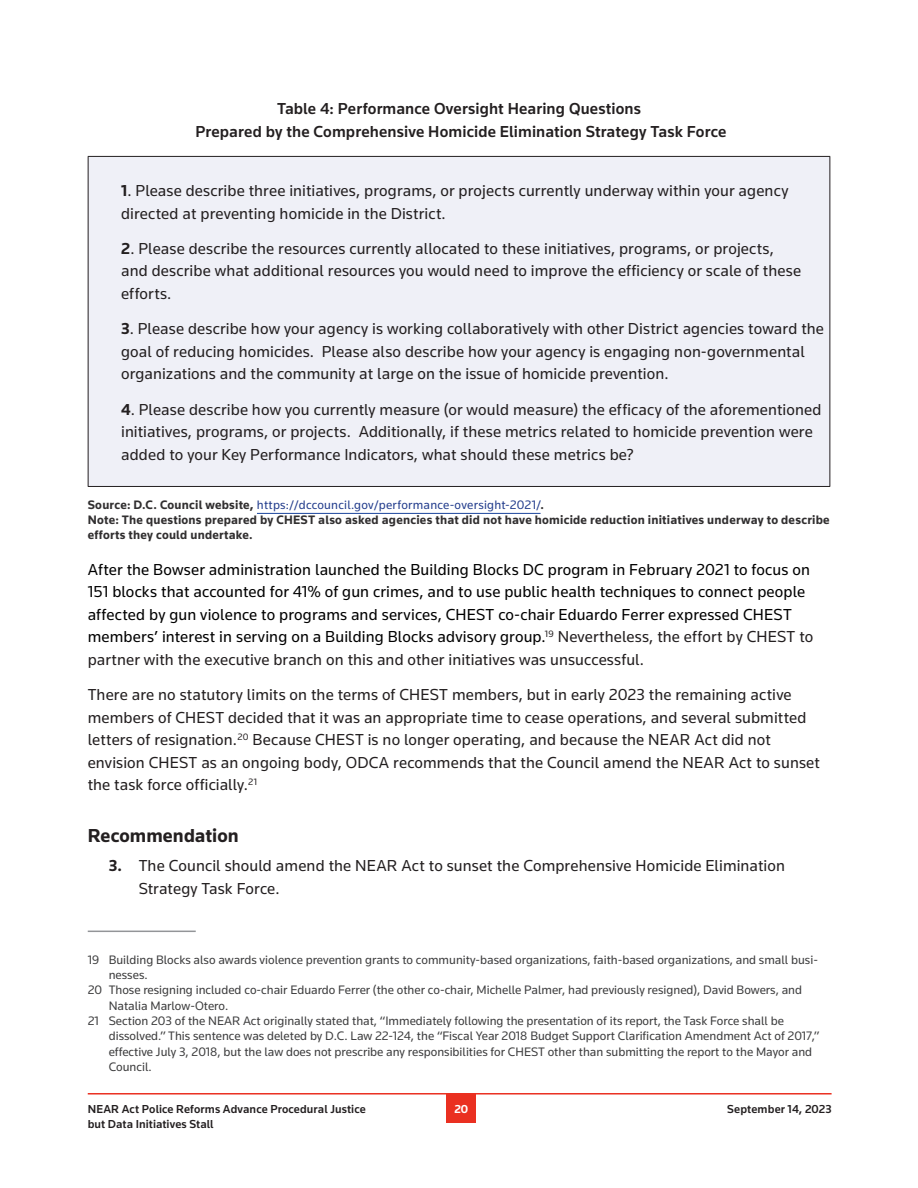
<style>
.page{position:relative;width:918px;height:1188px;background:#fff}
.page>*{position:absolute;margin:0;border:0;box-sizing:border-box;transform-origin:0 0}
.Recommendation{font:700 19.5px "Knowledge";letter-spacing:.005em;color:#231f20}
.body{font:16.5px/22.5px "Knowledge";letter-spacing:.01em;color:#231f20}
.body-2{font:16.5px/22.5px "Knowledge";letter-spacing:.01em;color:#000}
.Figure_Title_No_Line{font:500 16.5px/22.5px "Knowledge";letter-spacing:.005em;color:#231f20;text-align:center}
.Footnotes{font:12.75px/15.3px "Knowledge";color:#3e3e3f}
.Source{font:700 12.75px/15.3px "Knowledge";letter-spacing:.02em;color:#312f30}
.t1{font:500 12px "Knowledge";letter-spacing:.01em;color:#231f20}
.t2{font:700 12px "Knowledge";color:#fff}
.s1{font-weight:700}
.s2{font-weight:400;color:#253f8e}
.s3{color:#231f20}
</style>
<div class="page">
<hr style="left:88px;top:1093px;width:744px;height:2px;background:#ea3021">
<div style="left:447px;top:1094px;width:29px;height:29px;background:#ea3021"></div>
<hr style="left:257px;top:513px;width:284px;height:1px;background:#1a459c">
<div style="left:88px;top:156px;width:742px;height:330px;background:#eff0f7"></div>
<hr style="left:88px;top:156px;width:742px;height:1px;background:#231f20">
<hr style="left:88px;top:157px;width:1px;height:329px;background:#231f20">
<hr style="left:830px;top:157px;width:1px;height:329px;background:#231f20">
<hr style="left:88px;top:486px;width:742px;height:1px;background:#231f20">
<hr style="left:88px;top:931px;width:108px;height:1px;background:#939598">
<p class="Figure_Title_No_Line" style="left:195px;top:97px;width:532px">Table 4: Performance Oversight Hearing Questions<br>Prepared by the Comprehensive Homicide Elimination Strategy Task Force</p>
<p class="body" style="left:121px;top:179px;width:669px"><span class="s1">1</span>. Please describe three initiatives, programs, or projects currently underway within your agency directed at preventing homicide in the District.</p>
<p class="body" style="left:121px;top:237px;width:682px"><span class="s1">2</span>. Please describe the resources currently allocated to these initiatives, programs, or projects, and describe what additional resources you would need to improve the efficiency or scale of these efforts.</p>
<p class="body" style="left:121px;top:317px;width:704px"><span class="s1">3</span>. Please describe how your agency is working collaboratively with other District agencies toward the goal of reducing homicides. Please also describe how your agency is engaging non-governmental organizations and the community at large on the issue of homicide prevention.</p>
<p class="body" style="left:121px;top:397px;width:702px"><span class="s1">4</span>. Please describe how you currently measure (or would measure) the efficacy of the aforementioned initiatives, programs, or projects. Additionally, if these metrics related to homicide prevention were added to your Key Performance Indicators, what should these metrics be?</p>
<p class="Source" style="left:88px;top:497px;width:743px">Source: D.C. Council website, <span class="s2">https://dccouncil.gov/performance-oversight-2021/</span>.<br>Note: The questions prepared by CHEST also asked agencies that did not have homicide reduction initiatives underway to describe efforts they could undertake.</p>
<p class="body-2" style="left:88px;top:558px;width:727px">After the Bowser administration launched the Building Blocks DC program in February 2021 to focus on 151 blocks that accounted for 41% of gun crimes, and to use public health techniques to connect people affected by gun violence to programs and services, CHEST co-chair Eduardo Ferrer expressed CHEST members’ interest in serving on a Building Blocks advisory group.<sup>19</sup> <span class="s3">Nevertheless, the effort by CHEST to partner with the executive branch on this and other initiatives was unsuccessful.</span></p>
<p class="body" style="left:88px;top:683px;width:734px">There are no statutory limits on the terms of CHEST members, but in early 2023 the remaining active members of CHEST decided that it was an appropriate time to cease operations, and several submitted letters of resignation.<sup>20</sup> Because CHEST is no longer operating, and because the NEAR Act did not envision CHEST as an ongoing body, ODCA recommends that the Council amend the NEAR Act to sunset the task force officially.<sup>21</sup></p>
<p class="Recommendation" style="left:88px;top:823px;width:153px">Recommendation</p>
<p class="body" style="left:139px;top:854px;width:648px;text-indent:-30px"><span class="s1">3.</span> The Council should amend the NEAR Act to sunset the Comprehensive Homicide Elimination<br>Strategy Task Force.</p>
<p class="Footnotes" style="left:109px;top:952px;width:711px;text-indent:-21px">19 Building Blocks also awards violence prevention grants to community-based organizations, faith-based organizations, and small busi&shy;nesses.</p>
<p class="Footnotes" style="left:109px;top:982px;width:695px;text-indent:-21px">20 Those resigning included co-chair Eduardo Ferrer (the other co-chair, Michelle Palmer, had previously resigned), David Bowers, and<br>Natalia Marlow-Otero.</p>
<p class="Footnotes" style="left:109px;top:1013px;width:712px;text-indent:-21px">21 Section 203 of the NEAR Act originally stated that, “Immediately following the presentation of its report, the Task Force shall be dissolved.” This sentence was deleted by D.C. Law 22-124, the “Fiscal Year 2018 Budget Support Clarification Amendment Act of 2017,” effective July 3, 2018, but the law does not prescribe any responsibilities for CHEST other than submitting the report to the Mayor and Council.</p>
<p class="t1" style="left:88px;top:1102px;width:280px">NEAR Act Police Reforms Advance Procedural Justice</p>
<p class="t2" style="left:454px;top:1102px;width:15px">20</p>
<p class="t1" style="left:88px;top:1117px;width:127px">but Data Initiatives Stall</p>
<p class="t1" style="left:727px;top:1102px;width:106px">September 14, 2023</p>
</div>
